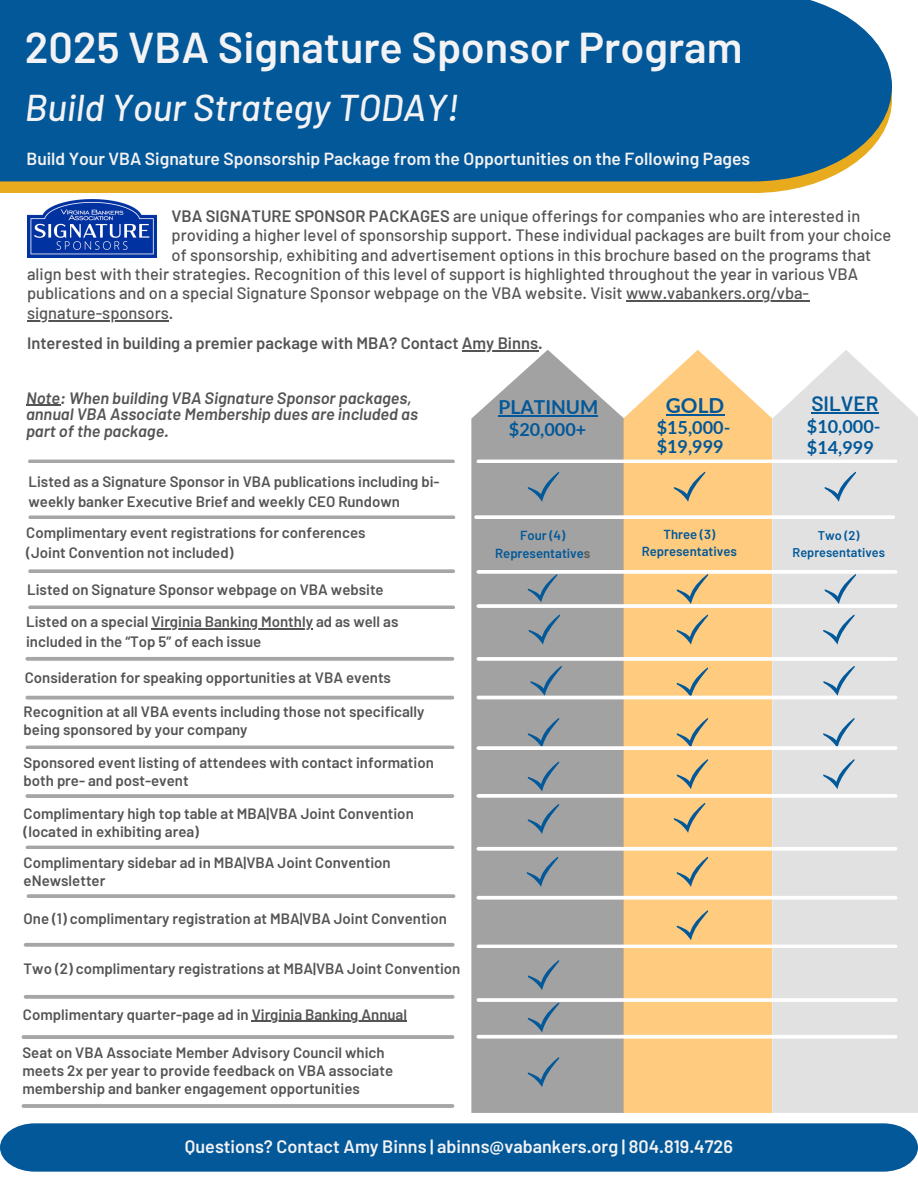
<style>
.page{position:relative;width:918px;height:1188px;background:#fff}
.page>*{position:absolute;margin:0;border:0;box-sizing:border-box;transform-origin:0 0}
.t1{font:600 43.05px "Barlow";color:#f3f2f4}
.t2{font:italic 500 37.35px "Barlow";color:#f3f2f4}
.t3{font:600 20.7px "Barlow";color:#025898}
.t4{font:700 20.7px "Lato";color:#025898}
.t5{font:700 19.2px "Lato";color:#025898}
.t6{font:600 18px "Barlow";color:#f3f2f4}
.t7{font:700 18px/19.2px "Lato";color:#025898}
.t8{font:600 17.55px "Barlow";color:#f3f2f4}
.t9{font:500 16.5px/19.2px "Barlow";color:#545454}
.t10{font:italic 600 16.5px/16.8px "Barlow";color:#545454}
.t11{font:600 16.5px/30px "Barlow";color:#545454}
.t12{font:600 15px/18px "Barlow";color:#545454}
.t13{font:600 13.05px "Barlow";color:#025898}
.t14{font:600 12.75px "Barlow";color:#025898}
.s1{font-weight:600}
.s2{font-weight:500}
.s3{color:#545454}
</style>
<div class="page">
<svg style="left:0;top:181px;width:821px;height:12px;background:#e0aa28"></svg>
<div style="left:0;top:0;width:892px;height:181px;background:#025898"></div>
<div style="left:0;top:1123px;width:918px;height:49px;background:#025898"></div>
<img style="left:27px;top:199px;width:129px;height:59px">
<svg style="left:471px;top:350px;width:152px;height:763px;background:#a7a7a7"></svg>
<svg style="left:623px;top:350px;width:149px;height:763px;background:#fecd85"></svg>
<div style="left:772px;top:350px;width:146px;height:763px;background:#e1e1e1"></div>
<svg style="left:28px;top:515px;width:427px;height:4px;background:#b0b0b0"></svg>
<svg style="left:28px;top:569px;width:427px;height:4px;background:#aeaeae"></svg>
<hr style="left:28px;top:606px;width:427px;height:3px;background:#a6a6a6;border-radius:2px">
<hr style="left:25px;top:657px;width:429px;height:3px;background:#a6a6a6;border-radius:2px">
<hr style="left:25px;top:696px;width:429px;height:3px;background:#a6a6a6;border-radius:2px">
<hr style="left:26px;top:746px;width:428px;height:3px;background:#a6a6a6;border-radius:2px">
<svg style="left:25px;top:794px;width:429px;height:4px;background:#a9a9a9"></svg>
<hr style="left:26px;top:846px;width:428px;height:3px;background:#a6a6a6;border-radius:2px">
<svg style="left:27px;top:894px;width:428px;height:4px;background:#ababab"></svg>
<hr style="left:24px;top:943px;width:431px;height:3px;background:#a6a6a6;border-radius:2px">
<hr style="left:24px;top:995px;width:431px;height:3px;background:#a6a6a6;border-radius:2px">
<hr style="left:22px;top:1035px;width:432px;height:4px;background:#a6a6a6;border-radius:2px">
<hr style="left:22px;top:1104px;width:432px;height:3px;background:#a6a6a6;border-radius:2px">
<hr style="left:28px;top:460px;width:427px;height:3px;background:#a6a6a6;border-radius:2px">
<svg style="left:527px;top:471px;width:33px;height:31px"></svg>
<svg style="left:676px;top:573px;width:32px;height:31px"></svg>
<svg style="left:676px;top:667px;width:32px;height:29px"></svg>
<svg style="left:676px;top:614px;width:32px;height:30px"></svg>
<svg style="left:676px;top:717px;width:32px;height:29px"></svg>
<svg style="left:676px;top:759px;width:32px;height:30px"></svg>
<svg style="left:673px;top:802px;width:33px;height:31px"></svg>
<svg style="left:676px;top:856px;width:32px;height:31px"></svg>
<svg style="left:673px;top:471px;width:33px;height:31px"></svg>
<svg style="left:824px;top:471px;width:32px;height:31px"></svg>
<svg style="left:824px;top:573px;width:32px;height:31px"></svg>
<svg style="left:823px;top:665px;width:32px;height:31px"></svg>
<svg style="left:822px;top:614px;width:33px;height:30px"></svg>
<svg style="left:822px;top:717px;width:33px;height:29px"></svg>
<svg style="left:822px;top:759px;width:33px;height:30px"></svg>
<svg style="left:530px;top:665px;width:32px;height:31px"></svg>
<svg style="left:527px;top:761px;width:33px;height:30px"></svg>
<svg style="left:527px;top:717px;width:33px;height:29px"></svg>
<svg style="left:527px;top:803px;width:33px;height:31px"></svg>
<svg style="left:526px;top:856px;width:33px;height:31px"></svg>
<svg style="left:527px;top:960px;width:33px;height:30px"></svg>
<svg style="left:527px;top:1002px;width:33px;height:30px"></svg>
<svg style="left:527px;top:1057px;width:33px;height:30px"></svg>
<hr style="left:477px;top:570px;width:420px;height:3px;background:#fefefe;border-radius:2px">
<hr style="left:477px;top:460px;width:420px;height:3px;background:#fefefe;border-radius:2px">
<svg style="left:474px;top:515px;width:421px;height:4px"></svg>
<svg style="left:477px;top:604px;width:420px;height:4px"></svg>
<hr style="left:477px;top:657px;width:420px;height:3px;background:#fefefe;border-radius:2px">
<hr style="left:477px;top:696px;width:420px;height:3px;background:#fefefe;border-radius:2px">
<svg style="left:477px;top:746px;width:420px;height:4px"></svg>
<hr style="left:477px;top:794px;width:420px;height:3px;background:#fefefe;border-radius:2px">
<hr style="left:477px;top:847px;width:420px;height:3px;background:#fefefe;border-radius:2px">
<hr style="left:477px;top:896px;width:420px;height:3px;background:#fefefe;border-radius:2px">
<hr style="left:477px;top:945px;width:420px;height:3px;background:#fefefe;border-radius:2px">
<svg style="left:477px;top:998px;width:420px;height:4px"></svg>
<hr style="left:477px;top:1035px;width:420px;height:3px;background:#fefefe;border-radius:2px">
<svg style="left:528px;top:614px;width:32px;height:30px"></svg>
<svg style="left:527px;top:574px;width:30px;height:29px"></svg>
<svg style="left:676px;top:910px;width:32px;height:30px"></svg>
<hr style="left:499px;top:415px;width:99px;height:1px;background:#025898">
<hr style="left:151px;top:628px;width:162px;height:1px;background:#545454">
<hr style="left:252px;top:1021px;width:155px;height:1px;background:#545454">
<hr style="left:666px;top:414px;width:58px;height:1px;background:#025898">
<hr style="left:811px;top:412px;width:67px;height:2px;background:#025898">
<hr style="left:26px;top:405px;width:34px;height:1px;background:#545454">
<hr style="left:626px;top:301px;width:183px;height:1px;background:#545454">
<hr style="left:27px;top:320px;width:142px;height:2px;background:#545454">
<hr style="left:462px;top:350px;width:76px;height:2px;background:#545454">
<p class="t1" style="left:25px;top:20px;width:719px">2025 VBA Signature Sponsor Program</p>
<p class="t2" style="left:25px;top:84px;width:436px">Build Your Strategy TODAY!</p>
<p class="t8" style="left:27px;top:148px;width:725px">Build Your VBA Signature Sponsorship Package from the Opportunities on the Following Pages</p>
<p class="t9" style="left:172px;top:206px;width:721px"><span class="s1">VBA SIGNATURE SPONSOR PACKAGES</span> are unique offerings for companies who are interested in providing a higher level of sponsorship support. These individual packages are built from your choice of sponsorship, exhibiting and advertisement options in this brochure based on the programs that</p>
<p class="t9" style="left:27px;top:263px;width:833px">align best with their strategies. Recognition of this level of support is highlighted throughout the year in various VBA publications and on a special Signature Sponsor webpage on the VBA website. Visit www.vabankers.org/vba-</p>
<h4 class="t11" style="left:27px;top:297px;width:517px"><span class="s2">signature-sponsors.<br></span>Interested in building a premier package with MBA? Contact Amy Binns.</h4>
<p class="t10" style="left:26px;top:389px;width:393px">Note: When building VBA Signature Sponsor packages, annual VBA Associate Membership dues are included as part of the package.</p>
<h5 class="t12" style="left:29px;top:470px;width:413px;line-height:20.2px">Listed as a Signature Sponsor in VBA publications including bi&shy;weekly banker Executive Brief and weekly CEO Rundown</h5>
<h3 class="t12" style="left:26px;top:522px;width:341px;line-height:20.2px">Complimentary event registrations for conferences (Joint Convention not included)</h3>
<h4 class="t12" style="left:27px;top:580px;width:358px">Listed on Signature Sponsor webpage on VBA website</h4>
<p class="t12" style="left:26px;top:612px;width:374px">Listed on a special Virginia Banking Monthly ad as well as</p>
<p class="t12" style="left:26px;top:632px;width:237px">included in the “Top 5” of each issue</p>
<p class="t12" style="left:25px;top:668px;width:368px">Consideration for speaking opportunities at VBA events</p>
<p class="t12" style="left:24px;top:702px;width:402px">Recognition at all VBA events including those not specifically being sponsored by your company</p>
<p class="t12" style="left:24px;top:753px;width:412px">Sponsored event listing of attendees with contact information both pre- and post-event</p>
<p class="t12" style="left:24px;top:804px;width:392px">Complimentary high top table at MBA|VBA Joint Convention (located in exhibiting area)</p>
<p class="t12" style="left:24px;top:853px;width:369px">Complimentary sidebar ad in MBA|VBA Joint Convention eNewsletter</p>
<p class="t12" style="left:24px;top:909px;width:425px">One (1) complimentary registration at MBA|VBA Joint Convention</p>
<p class="t12" style="left:24px;top:959px;width:438px">Two (2) complimentary registrations at MBA|VBA Joint Convention</p>
<p class="t12" style="left:23px;top:1005px;width:386px">Complimentary quarter-page ad in Virginia Banking Annual</p>
<h5 class="t12" style="left:22px;top:1043px;width:372px">Seat on VBA Associate Member Advisory Council which meets 2x per year to provide feedback on VBA associate membership and banker engagement opportunities</h5>
<h5 class="t5" style="left:499px;top:395px;width:101px">PLATINUM</h5>
<h5 class="t7" style="left:509px;top:420px;width:79px">$20,000+</h5>
<h4 class="t13" style="left:520px;top:527px;width:47px">Four (4)</h4>
<p class="t13" style="left:495px;top:545px;width:97px">Representative<span class="s3">s</span></p>
<p class="t4" style="left:666px;top:393px;width:60px">GOLD</p>
<p class="t3" style="left:811px;top:391px;width:69px">SILVER</p>
<h3 class="t7" style="left:807px;top:415px;width:75px;line-height:21.3px">$10,000- $14,999</h3>
<p class="t7" style="left:657px;top:418px;width:75px">$15,000- $19,999</p>
<p class="t13" style="left:664px;top:526px;width:53px">Three (3)</p>
<p class="t13" style="left:642px;top:543px;width:97px">Representatives</p>
<p class="t14" style="left:818px;top:528px;width:43px">Two (2)</p>
<p class="t14" style="left:793px;top:544px;width:94px">Representatives</p>
<h1 class="t6" style="left:185px;top:1135px;width:550px">Questions? Contact Amy Binns | abinns@vabankers.org | 804.819.4726</h1>
</div>
